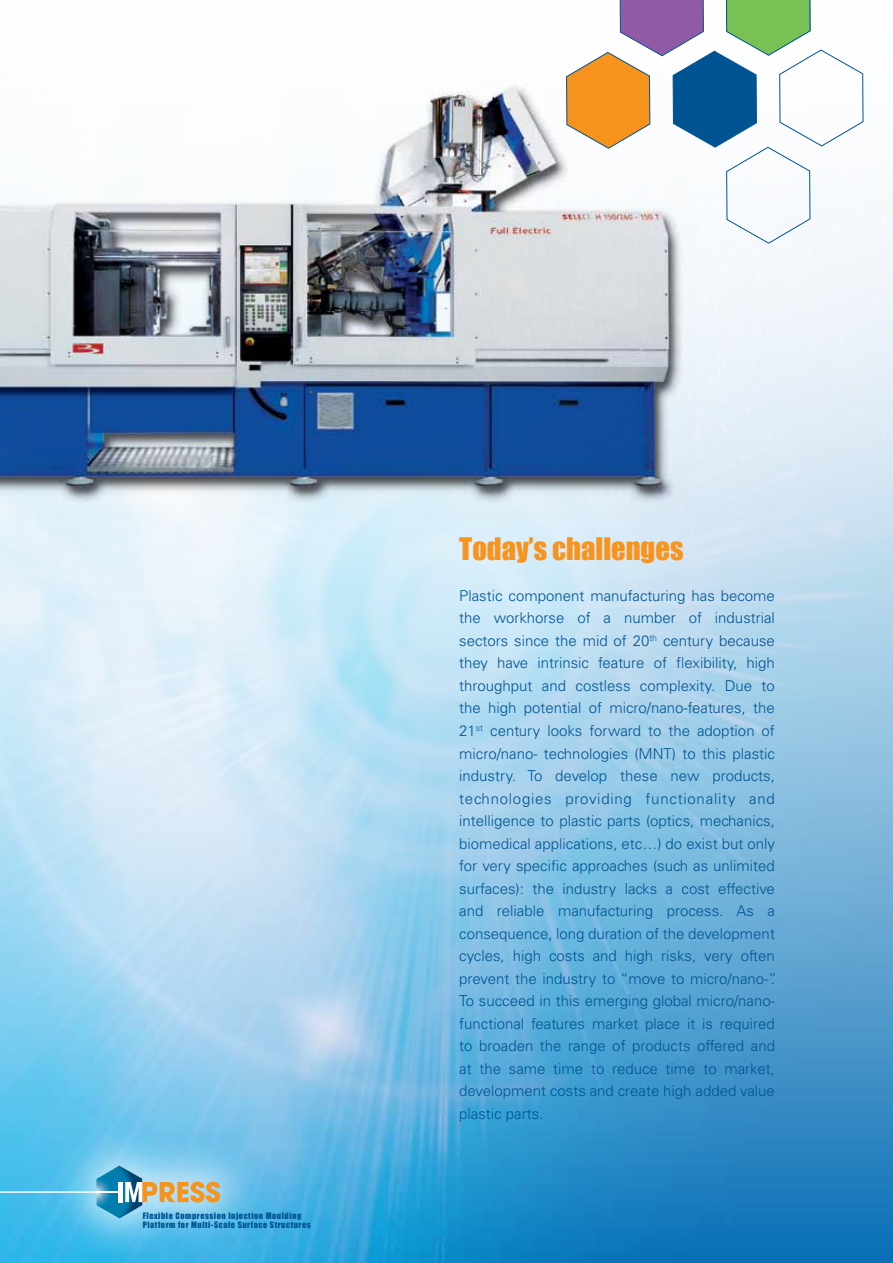
<style>
.page{position:relative;width:893px;height:1263px;background:#fff}
.page>*{position:absolute;margin:0;border:0;box-sizing:border-box;transform-origin:0 0}
.t1{font:28.5px "Impact";color:#f7941e}
.t2{font:300 15px/22.5px "Univers LT Std";color:#005492}
.t3{font:8.1px/9.8px "Impact";letter-spacing:.07em;color:#005492}
</style>
<div class="page">
<img style="left:0;top:73px;width:893px;height:1190px">
<div style="left:49px;top:1120px;width:218px;height:143px;background:#fff;opacity:.77"></div>
<svg style="left:96px;top:1166px;width:124px;height:52px;background:#8fbac1"></svg>
<hr style="left:0;top:1191px;width:97px;height:2px;background:#fff">
<svg style="left:585px;top:0;width:278px;height:244px"></svg>
<img style="left:0;top:65px;width:694px;height:453px">
<p class="t3" style="left:143px;top:1210px;width:169px">Flexible Compression Injection Moulding<br>Platform for Multi-Scale Surface Structures</p>
<h1 class="t1" style="left:459px;top:527px;width:226px">Today’s challenges</h1>
<p class="t2" style="left:459px;top:584px;width:319px">Plastic component manufacturing has become the workhorse of a number of industrial sectors since the mid of 20<sup>th</sup> century because they have intrinsic feature of flexibility, high throughput and costless complexity. Due to the high potential of micro/nano-features, the 21<sup>st</sup> century looks forward to the adoption of micro/nano- technologies (MNT) to this plastic industry. To develop these new products, technologies providing functionality and intelligence to plastic parts (optics, mechanics, biomedical applications, etc…) do exist but only for very specific approaches (such as unlimited surfaces): the industry lacks a cost effective and reliable manufacturing process. As a consequence, long duration of the development cycles, high costs and high risks, very often prevent the industry to “move to micro/nano-”.<br>To succeed in this emerging global micro/nano&shy;functional features market place it is required to broaden the range of products offered and at the same time to reduce time to market, development costs and create high added value plastic parts.</p>
</div>
